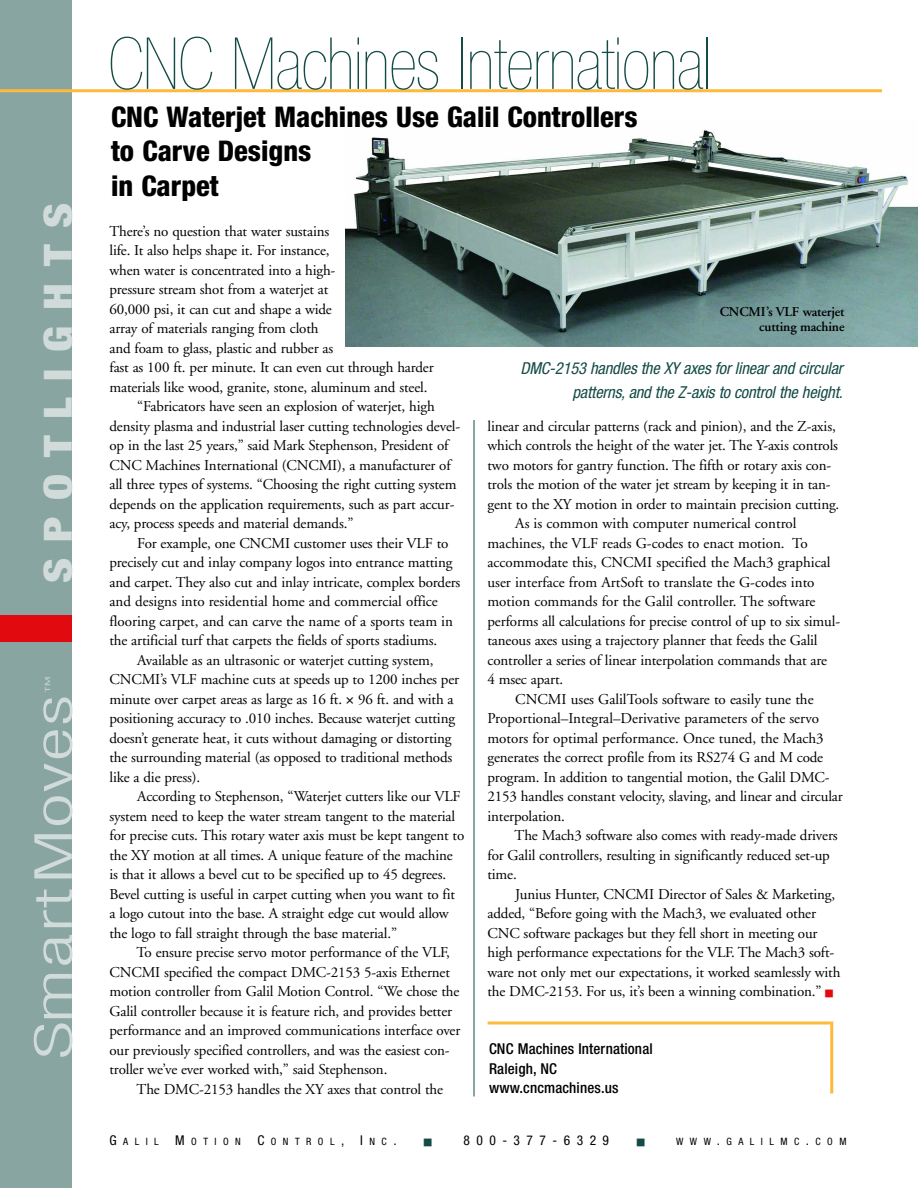
<style>
.page{position:relative;width:918px;height:1188px;background:#fff}
.page>*{position:absolute;margin:0;border:0;box-sizing:border-box;transform-origin:0 0}
.t1{font:900 condensed 72px "Helvetica Neue";letter-spacing:-.015em;color:#144b46}
.t2{font:300 condensed 52.5px "Helvetica Neue";letter-spacing:.025em;color:#d0dbda;scale:1.5 1}
.t3{font:900 condensed 39px "Helvetica Neue";letter-spacing:.355em;color:#d0dbda;scale:1.2 1}
.t4{font:800 condensed 28.5px/34.5px "Helvetica Neue";color:#000}
.t5{font:italic condensed 16.5px/24px "Helvetica Neue";letter-spacing:-.01em;color:#144b46;text-align:right}
.t6{font:15px "Adobe Garamond";letter-spacing:-.01em;color:#000}
.t7{font:500 condensed 15px/19.5px "Helvetica Neue";letter-spacing:.01em;color:#000}
.t8{font:600 13.5px/15px "Adobe Garamond";letter-spacing:-.01em;color:#000;text-align:right}
.t9{font:condensed 13.5px "Helvetica Neue";letter-spacing:.48em;color:#000}
.t10{font:300 condensed 12px "Helvetica Neue";color:#d0dbda;scale:1.5 1}
.t11{font:10.5px "Zapf Dingbats";color:#144b46}
.t12{font:condensed 10.2px "Helvetica Neue";letter-spacing:.64em;color:#000}
.s1{color:#e10a0f}
.s2{font-size:13.5px}
.s3{color:#144b46}
</style>
<div class="page">
<div style="left:0;top:0;width:72px;height:1188px;background:#89a5a2"></div>
<div style="left:0;top:615px;width:72px;height:27px;background:#e10a0f"></div>
<hr style="left:474px;top:420px;width:1px;height:677px;background:#144b46">
<hr style="left:0;top:89px;width:882px;height:3px;background:#feba3a">
<hr style="left:488px;top:1022px;width:342px;height:2px;background:#feba3a">
<img style="left:345px;top:130px;width:573px;height:217px">
<hr style="left:830px;top:1022px;width:3px;height:72px;background:#feba3a">
<h3 class="t3" style="left:44px;top:583px;width:318px;rotate:-90deg">SPOTLIGHTS</h3>
<p class="t10" style="left:45px;top:693px;width:13px;rotate:-90deg">™</p>
<h2 class="t2" style="left:34px;top:1059px;width:244px;rotate:-90deg">SmartMoves</h2>
<h1 class="t1" style="left:108px;top:37px;width:605px">CNC Machines International</h1>
<h3 class="t4" style="left:111px;top:102px;width:528px">CNC Waterjet Machines Use Galil Controllers to Carve Designs<br>in Carpet</h3>
<p class="t6" style="left:110px;top:225px;width:221px">There’s no question that water sustains</p>
<p class="t6" style="left:110px;top:245px;width:222px">life. It also helps shape it. For instance,</p>
<p class="t6" style="left:110px;top:264px;width:227px">when water is concentrated into a high-</p>
<p class="t6" style="left:110px;top:284px;width:221px">pressure stream shot from a waterjet at</p>
<p class="t6" style="left:110px;top:303px;width:224px">60,000 psi, it can cut and shape a wide</p>
<p class="t6" style="left:110px;top:323px;width:211px">array of materials ranging from cloth</p>
<p class="t6" style="left:110px;top:342px;width:225px">and foam to glass, plastic and rubber as</p>
<p class="t6" style="left:110px;top:362px;width:326px">fast as 100 ft. per minute. It can even cut through harder</p>
<p class="t6" style="left:110px;top:381px;width:319px">materials like wood, granite, stone, aluminum and steel.</p>
<p class="t6" style="left:137px;top:401px;width:299px">“Fabricators have seen an explosion of waterjet, high</p>
<p class="t6" style="left:110px;top:420px;width:352px">density plasma and industrial laser cutting technologies devel-</p>
<p class="t6" style="left:110px;top:440px;width:341px">op in the last 25 years,” said Mark Stephenson, President of</p>
<p class="t6" style="left:110px;top:459px;width:343px">CNC Machines International (CNCMI), a manufacturer of</p>
<p class="t6" style="left:110px;top:479px;width:349px">all three types of systems. “Choosing the right cutting system</p>
<p class="t6" style="left:110px;top:498px;width:346px">depends on the application requirements, such as part accur-</p>
<p class="t6" style="left:110px;top:518px;width:245px">acy, process speeds and material demands.”</p>
<p class="t6" style="left:137px;top:537px;width:313px">For example, one CNCMI customer uses their VLF to</p>
<p class="t6" style="left:110px;top:557px;width:344px">precisely cut and inlay company logos into entrance matting</p>
<p class="t6" style="left:110px;top:576px;width:352px">and carpet. They also cut and inlay intricate, complex borders</p>
<p class="t6" style="left:110px;top:596px;width:330px">and designs into residential home and commercial office</p>
<p class="t6" style="left:110px;top:615px;width:345px">flooring carpet, and can carve the name of a sports team in</p>
<p class="t6" style="left:110px;top:635px;width:329px">the artificial turf that carpets the fields of sports stadiums.</p>
<p class="t6" style="left:137px;top:654px;width:298px">Available as an ultrasonic or waterjet cutting system,</p>
<p class="t6" style="left:110px;top:674px;width:351px">CNCMI’s VLF machine cuts at speeds up to 1200 inches per</p>
<p class="t6" style="left:110px;top:693px;width:346px">minute over carpet areas as large as 16 ft. 96 ft. and with a</p>
<p class="t6" style="left:110px;top:713px;width:347px">positioning accuracy to .010 inches. Because waterjet cutting</p>
<p class="t6" style="left:110px;top:732px;width:344px">doesn’t generate heat, it cuts without damaging or distorting</p>
<p class="t6" style="left:110px;top:752px;width:344px">the surrounding material (as opposed to traditional methods</p>
<p class="t6" style="left:110px;top:771px;width:92px">like a die press).</p>
<p class="t6" style="left:137px;top:791px;width:325px">According to Stephenson, “Waterjet cutters like our VLF</p>
<p class="t6" style="left:110px;top:810px;width:347px">system need to keep the water stream tangent to the material</p>
<p class="t6" style="left:110px;top:830px;width:356px">for precise cuts. This rotary water axis must be kept tangent to</p>
<p class="t6" style="left:110px;top:849px;width:345px">the XY motion at all times. A unique feature of the machine</p>
<p class="t6" style="left:110px;top:869px;width:338px">is that it allows a bevel cut to be specified up to 45 degrees.</p>
<p class="t6" style="left:110px;top:888px;width:347px">Bevel cutting is useful in carpet cutting when you want to fit</p>
<p class="t6" style="left:110px;top:908px;width:341px">a logo cutout into the base. A straight edge cut would allow</p>
<p class="t6" style="left:110px;top:927px;width:289px">the logo to fall straight through the base material.”</p>
<p class="t6" style="left:137px;top:947px;width:315px">To ensure precise servo motor performance of the VLF,</p>
<p class="t6" style="left:110px;top:966px;width:342px">CNCMI specified the compact DMC-2153 5-axis Ethernet</p>
<p class="t6" style="left:110px;top:986px;width:351px">motion controller from Galil Motion Control. “We chose the</p>
<p class="t6" style="left:110px;top:1005px;width:344px">Galil controller because it is feature rich, and provides better</p>
<p class="t6" style="left:110px;top:1025px;width:352px">performance and an improved communications interface over</p>
<p class="t6" style="left:110px;top:1044px;width:342px">our previously specified controllers, and was the easiest con-</p>
<p class="t6" style="left:110px;top:1064px;width:279px">troller we’ve ever worked with,” said Stephenson.</p>
<p class="t6" style="left:137px;top:1083px;width:308px">The DMC-2153 handles the XY axes that control the</p>
<p class="t8" style="left:720px;top:305px;width:126px">CNCMI’s VLF waterjet cutting machine</p>
<p class="t5" style="left:520px;top:357px;width:324px">DMC-2153 handles the XY axes for linear and circular patterns, and the Z-axis to control the height.</p>
<p class="t6" style="left:488px;top:420px;width:350px">linear and circular patterns (rack and pinion), and the Z-axis,</p>
<p class="t6" style="left:488px;top:440px;width:352px">which controls the height of the water jet. The Y-axis controls</p>
<p class="t6" style="left:488px;top:459px;width:345px">two motors for gantry function. The fifth or rotary axis con-</p>
<p class="t6" style="left:488px;top:479px;width:345px">trols the motion of the water jet stream by keeping it in tan-</p>
<p class="t6" style="left:488px;top:498px;width:353px">gent to the XY motion in order to maintain precision cutting.</p>
<p class="t6" style="left:515px;top:518px;width:283px">As is common with computer numerical control</p>
<p class="t6" style="left:488px;top:537px;width:322px">machines, the VLF reads G-codes to enact motion. To</p>
<p class="t6" style="left:488px;top:557px;width:345px">accommodate this, CNCMI specified the Mach3 graphical</p>
<p class="t6" style="left:488px;top:576px;width:329px">user interface from ArtSoft to translate the G-codes into</p>
<p class="t6" style="left:488px;top:596px;width:330px">motion commands for the Galil controller. The software</p>
<p class="t6" style="left:488px;top:615px;width:354px">performs all calculations for precise control of up to six simul-</p>
<p class="t6" style="left:488px;top:635px;width:332px">taneous axes using a trajectory planner that feeds the Galil</p>
<p class="t6" style="left:488px;top:654px;width:341px">controller a series of linear interpolation commands that are</p>
<p class="t6" style="left:488px;top:674px;width:77px">4 msec apart.</p>
<p class="t6" style="left:515px;top:693px;width:300px">CNCMI uses GalilTools software to easily tune the</p>
<p class="t6" style="left:488px;top:713px;width:333px">Proportional–Integral–Derivative parameters of the servo</p>
<p class="t6" style="left:488px;top:732px;width:338px">motors for optimal performance. Once tuned, the Mach3</p>
<p class="t6" style="left:488px;top:752px;width:337px">generates the correct profile from its RS274 G and M code</p>
<p class="t6" style="left:488px;top:771px;width:344px">program. In addition to tangential motion, the Galil DMC-</p>
<p class="t6" style="left:488px;top:791px;width:357px">2153 handles constant velocity, slaving, and linear and circular</p>
<p class="t6" style="left:488px;top:810px;width:79px">interpolation.</p>
<p class="t6" style="left:515px;top:830px;width:325px">The Mach3 software also comes with ready-made drivers</p>
<p class="t6" style="left:488px;top:849px;width:344px">for Galil controllers, resulting in significantly reduced set-up</p>
<p class="t6" style="left:488px;top:869px;width:31px">time.</p>
<p class="t6" style="left:515px;top:888px;width:321px">Junius Hunter, CNCMI Director of Sales &amp; Marketing,</p>
<p class="t6" style="left:488px;top:908px;width:330px">added, “Before going with the Mach3, we evaluated other</p>
<p class="t6" style="left:488px;top:927px;width:332px">CNC software packages but they fell short in meeting our</p>
<p class="t6" style="left:488px;top:947px;width:348px">high performance expectations for the VLF. The Mach3 soft-</p>
<p class="t6" style="left:488px;top:966px;width:354px">ware not only met our expectations, it worked seamlessly with</p>
<p class="t6" style="left:488px;top:986px;width:347px">the DMC-2153. For us, it’s been a winning combination.” <span class="s1">■</span></p>
<p class="t7" style="left:489px;top:1041px;width:165px">CNC Machines International<br>Raleigh, NC www.cncmachines.us</p>
<p class="t12" style="left:110px;top:1138px;width:289px"><span class="s2">G</span>ALIL <span class="s2">M</span>OTION <span class="s2">C</span>ONTROL<span class="s2">, I</span>NC<span class="s2">.</span></p>
<p class="t9" style="left:424px;top:1135px;width:187px"><span class="s3">■</span> 800-377-6329</p>
<p class="t11" style="left:637px;top:1135px;width:9px">■</p>
<p class="t12" style="left:676px;top:1138px;width:172px">WWW<span class="s2">.</span>GALILMC<span class="s2">.</span>COM</p>
</div>
